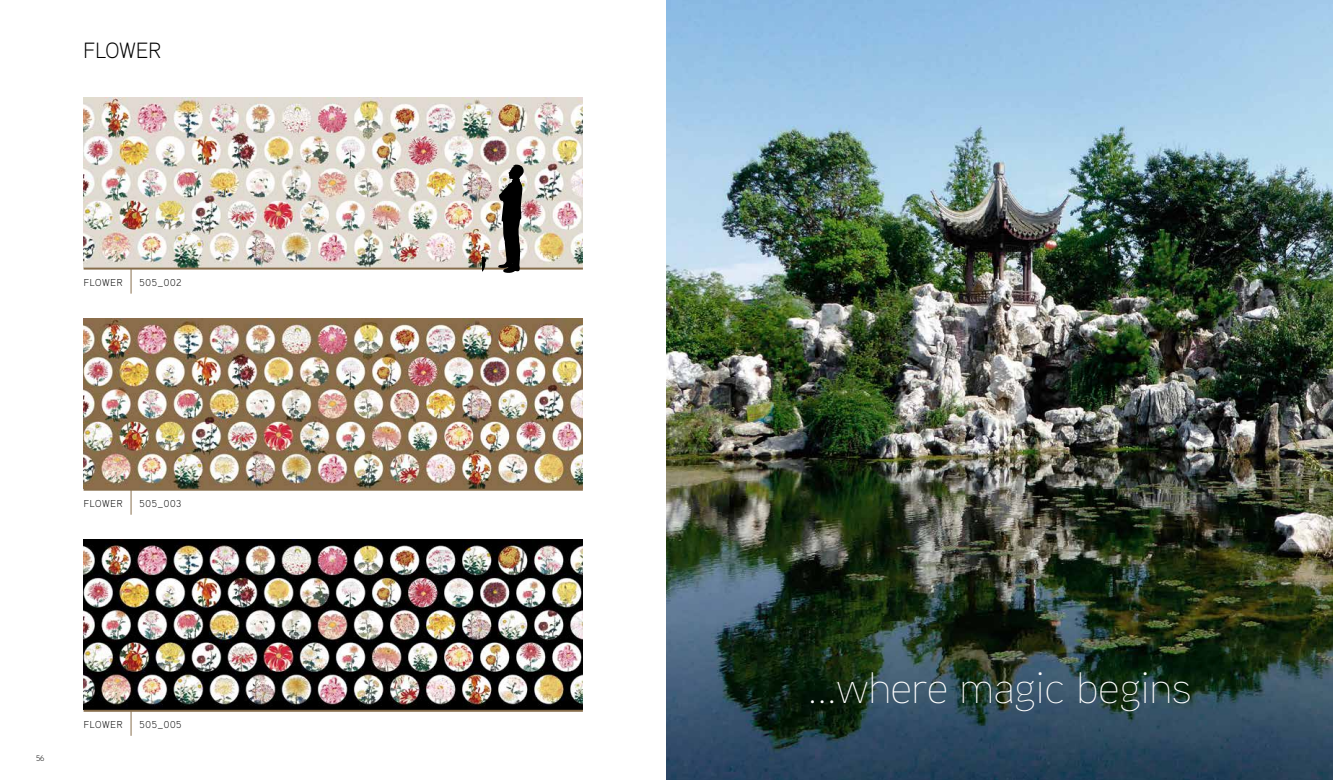
<style>
.page{position:relative;width:1333px;height:780px;background:#fff}
.page>*{position:absolute;margin:0;border:0;box-sizing:border-box;transform-origin:0 0}
.t1{font:100 44px "Aaux Pro";color:#fff}
.t2{font:300 22px "Aaux Pro";color:#000}
.t3{font:300 10px "Aaux Pro";letter-spacing:.07em;color:#000}
.t4{font:300 8px "Aaux Pro";color:#000}
</style>
<div class="page">
<img style="left:84px;top:97px;width:499px;height:170px">
<img style="left:84px;top:539px;width:499px;height:170px">
<img style="left:84px;top:318px;width:499px;height:170px">
<img style="left:666px;top:0;width:666px;height:780px">
<hr style="left:84px;top:267px;width:499px;height:2px;background:#876d4b">
<svg style="left:131px;top:269px;width:1px;height:24px"></svg>
<hr style="left:84px;top:488px;width:499px;height:2px;background:#876d4b">
<svg style="left:131px;top:490px;width:1px;height:24px"></svg>
<hr style="left:84px;top:709px;width:499px;height:2px;background:#876d4b">
<svg style="left:131px;top:711px;width:1px;height:24px"></svg>
<svg style="left:482px;top:256px;width:5px;height:16px"></svg>
<svg style="left:498px;top:164px;width:26px;height:109px;background:#5d5b58"></svg>
<h2 class="t2" style="left:84px;top:36px;width:79px">FLOWER</h2>
<p class="t3" style="left:84px;top:276px;width:40px">FLOWER</p>
<p class="t3" style="left:139px;top:276px;width:44px">505_002</p>
<p class="t3" style="left:84px;top:497px;width:40px">FLOWER</p>
<p class="t3" style="left:139px;top:497px;width:43px">505_003</p>
<p class="t4" style="left:36px;top:753px;width:10px">56</p>
<p class="t3" style="left:84px;top:718px;width:40px">FLOWER</p>
<p class="t3" style="left:139px;top:718px;width:44px">505_005</p>
<h1 class="t1" style="left:807px;top:660px;width:385px">...where magic begins</h1>
</div>
